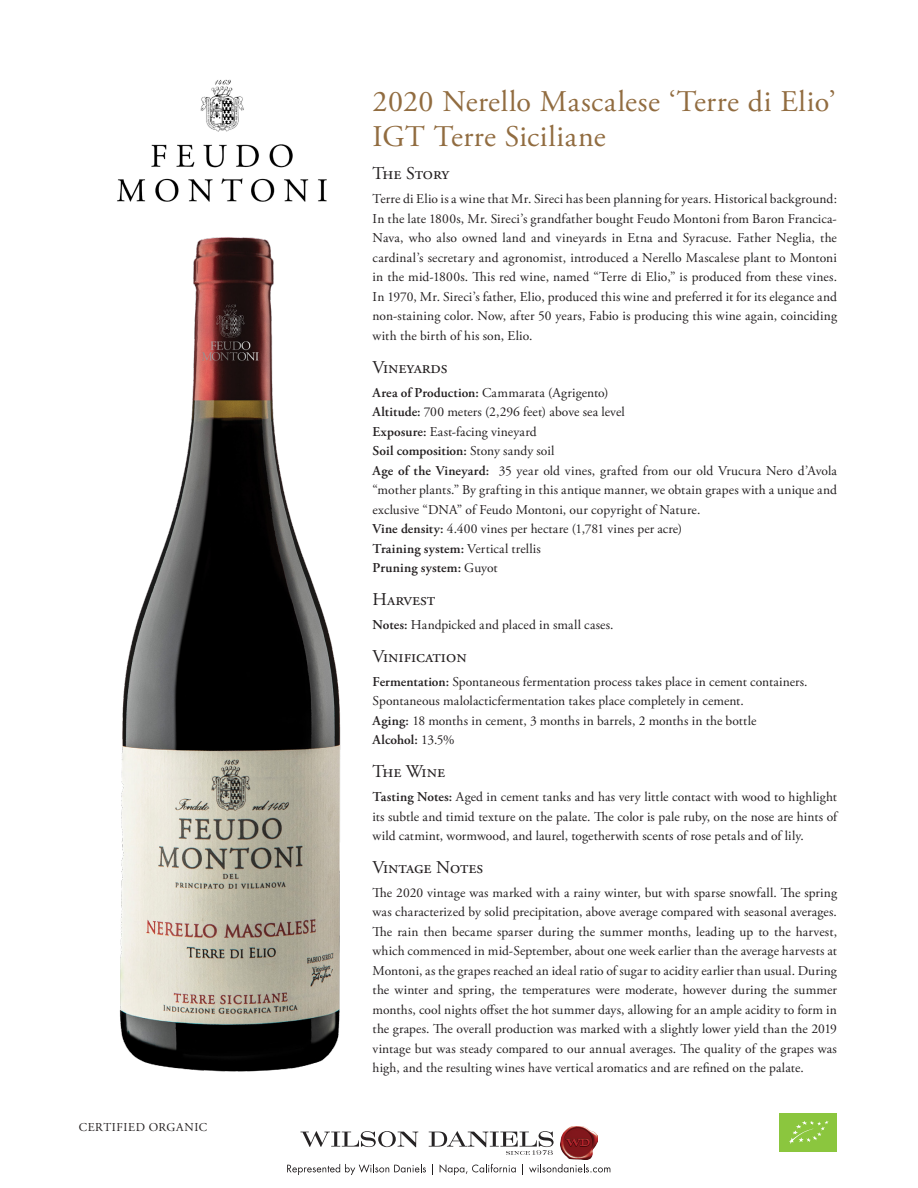
<style>
.page{position:relative;width:918px;height:1188px;background:#fff}
.page>*{position:absolute;margin:0;border:0;box-sizing:border-box;transform-origin:0 0}
.t1{font:30px "Adobe Garamond Pro";letter-spacing:.01em;color:#916c40}
.Subheads{font:18px "Adobe Garamond Pro";color:#231f20}
.Body_text{font:13.5px/19.5px "Adobe Garamond Pro";letter-spacing:.005em;color:#231f20;text-align:justify}
.Body_text-2{font:600 13.5px "Adobe Garamond Pro";letter-spacing:.01em;color:#231f20}
.Body_text-3{font:12px "Adobe Garamond Pro";letter-spacing:.045em;color:#231f20}
.s1{font-weight:600}
.s2{font-weight:400}
</style>
<div class="page">
<img style="left:117px;top:79px;width:210px;height:123px">
<div style="left:780px;top:1113px;width:57px;height:38px;background:#8bc63e"></div>
<svg style="left:789px;top:1121px;width:40px;height:23px"></svg>
<svg style="left:300px;top:1131px;width:118px;height:16px"></svg>
<img style="left:560px;top:1126px;width:37px;height:34px">
<svg style="left:429px;top:1131px;width:125px;height:24px"></svg>
<svg style="left:287px;top:1164px;width:139px;height:11px"></svg>
<svg style="left:440px;top:1164px;width:76px;height:11px"></svg>
<svg style="left:529px;top:1164px;width:81px;height:9px"></svg>
<img style="left:119px;top:237px;width:222px;height:835px">
<p class="Body_text-3" style="left:79px;top:1120px;width:130px">CERTIFIED ORGANIC</p>
<p class="t1" style="left:373px;top:84px;width:465px">2020 Nerello Mascalese ‘Terre di Elio’</p>
<p class="t1" style="left:373px;top:119px;width:235px">IGT Terre Siciliane</p>
<p class="Subheads" style="left:373px;top:163px;width:78px">The Story</p>
<p class="Body_text" style="left:373px;top:190px;width:466px">Terre di Elio is a wine that Mr. Sireci has been planning for years. Historical background:<br>In the late 1800s, Mr. Sireci’s grandfather bought Feudo Montoni from Baron Francica-Nava, who also owned land and vineyards in Etna and Syracuse. Father Neglia, the cardinal’s secretary and agronomist, introduced a Nerello Mascalese plant to Montoni in the mid-1800s. This red wine, named “Terre di Elio,” is produced from these vines.<br>In 1970, Mr. Sireci’s father, Elio, produced this wine and preferred it for its elegance and non-staining color. Now, after 50 years, Fabio is producing this wine again, coinciding with the birth of his son, Elio.</p>
<p class="Subheads" style="left:373px;top:356px;width:76px">Vineyards</p>
<p class="Body_text" style="left:373px;top:383px;width:237px"><span class="s1">Area of Production:</span> Cammarata (Agrigento)</p>
<p class="Body_text" style="left:373px;top:403px;width:254px"><span class="s1">Altitude:</span> 700 meters (2,296 feet) above sea level</p>
<p class="Body_text" style="left:373px;top:422px;width:166px"><span class="s1">Exposure:</span> East-facing vineyard</p>
<p class="Body_text-2" style="left:373px;top:443px;width:183px">Soil composition: <span class="s2">Stony sandy soil</span></p>
<p class="Body_text" style="left:373px;top:461px;width:466px"><span class="s1">Age of the Vineyard:</span> 35 year old vines, grafted from our old Vrucura Nero d’Avola “mother plants.” By grafting in this antique manner, we obtain grapes with a unique and exclusive “DNA” of Feudo Montoni, our copyright of Nature.</p>
<p class="Body_text" style="left:373px;top:520px;width:311px"><span class="s1">Vine density:</span> 4.400 vines per hectare (1,781 vines per acre)</p>
<p class="Body_text-2" style="left:373px;top:541px;width:170px">Training system: <span class="s2">Vertical trellis</span></p>
<p class="Body_text-2" style="left:373px;top:560px;width:127px">Pruning system: <span class="s2">Guyot</span></p>
<p class="Subheads" style="left:373px;top:589px;width:64px">Harvest</p>
<p class="Body_text" style="left:373px;top:615px;width:243px"><span class="s1">Notes:</span> Handpicked and placed in small cases.</p>
<p class="Subheads" style="left:373px;top:645px;width:96px">Vinification</p>
<p class="Body_text" style="left:373px;top:672px;width:437px"><span class="s1">Fermentation:</span> Spontaneous fermentation process takes place in cement containers.</p>
<p class="Body_text" style="left:373px;top:692px;width:373px">Spontaneous malolacticfermentation takes place completely in cement.</p>
<p class="Body_text" style="left:373px;top:711px;width:385px"><span class="s1">Aging:</span> 18 months in cement, 3 months in barrels, 2 months in the bottle</p>
<p class="Body_text-2" style="left:373px;top:732px;width:84px">Alcohol: <span class="s2">13.5%</span></p>
<p class="Subheads" style="left:373px;top:761px;width:74px">The Wine</p>
<p class="Body_text" style="left:373px;top:788px;width:467px"><span class="s1">Tasting Notes:</span> Aged in cement tanks and has very little contact with wood to highlight its subtle and timid texture on the palate. The color is pale ruby, on the nose are hints of wild catmint, wormwood, and laurel, togetherwith scents of rose petals and of lily.</p>
<p class="Subheads" style="left:373px;top:857px;width:112px">Vintage Notes</p>
<p class="Body_text" style="left:373px;top:883px;width:466px">The 2020 vintage was marked with a rainy winter, but with sparse snowfall. The spring was characterized by solid precipitation, above average compared with seasonal averages.<br>The rain then became sparser during the summer months, leading up to the harvest, which commenced in mid-September, about one week earlier than the average harvests at Montoni, as the grapes reached an ideal ratio of sugar to acidity earlier than usual. During the winter and spring, the temperatures were moderate, however during the summer months, cool nights offset the hot summer days, allowing for an ample acidity to form in the grapes. The overall production was marked with a slightly lower yield than the 2019 vintage but was steady compared to our annual averages. The quality of the grapes was high, and the resulting wines have vertical aromatics and are refined on the palate.</p>
</div>
